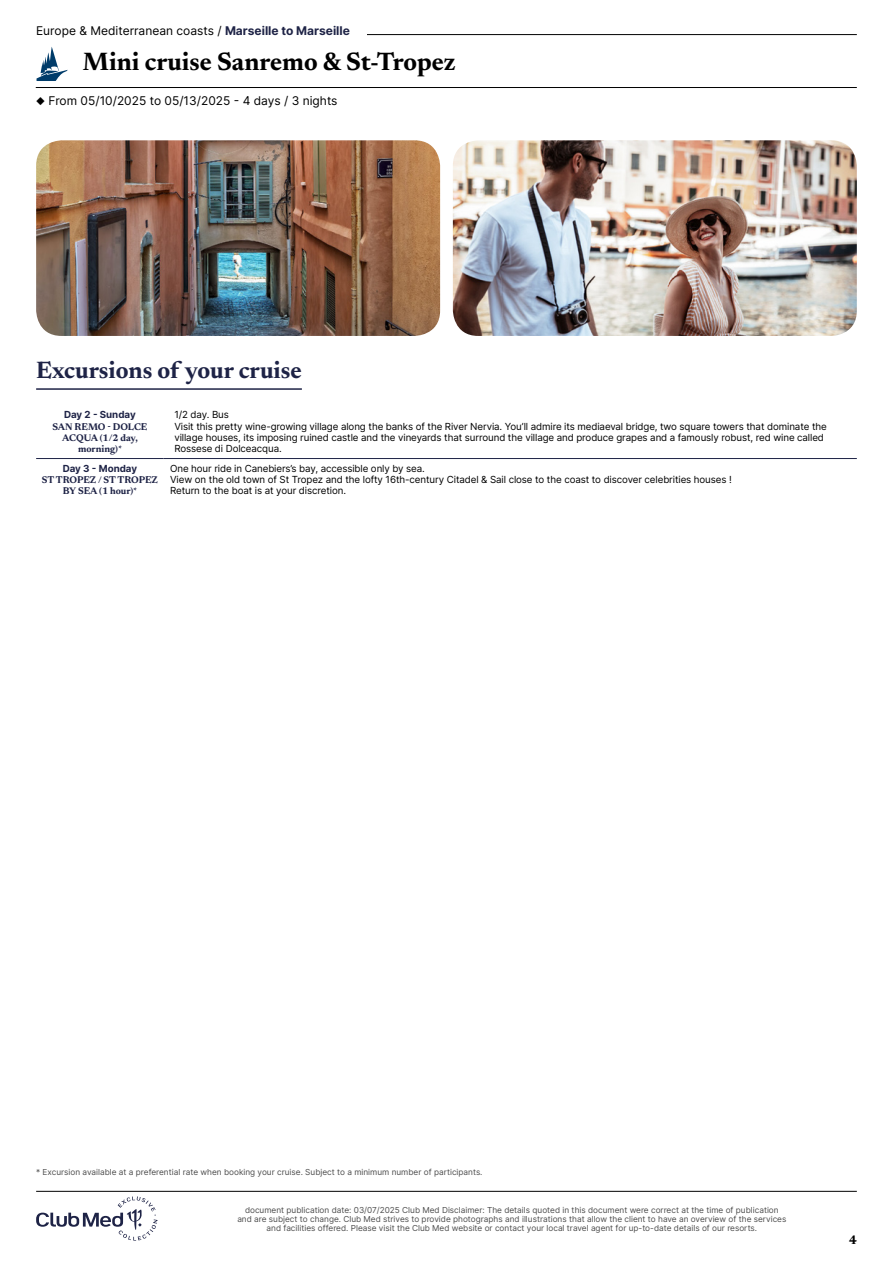
<style>
.page{position:relative;width:893px;height:1263px;background:#fff}
.page>*{position:absolute;margin:0;border:0;box-sizing:border-box;transform-origin:0 0}
.t1{font:700 25.5px "Newsreader 24 pt";color:#000}
.t2{font:700 24px "Newsreader 24 pt";color:#1e2346}
.t3{font:700 12.6px "Newsreader 24 pt";color:#000}
.t4{font:12px "Inter";color:#000}
.t5{font:9.75px/11.2px "Inter";letter-spacing:-.01em;color:#000}
.t6{font:700 9.75px/11.2px "Newsreader 24 pt";color:#1e2346;text-align:center}
.t7{font:700 9.75px "Inter";color:#1e2346}
.t8{font:8.25px/9px "Inter";color:#4d4d4d;text-align:center}
.s1{font-weight:700;color:#1e2346}
</style>
<div class="page">
<hr style="left:107px;top:34px;width:750px;height:1px;background:#000">
<hr style="left:36px;top:87px;width:821px;height:1px;background:#000">
<svg style="left:36px;top:47px;width:32px;height:34px"></svg>
<div style="left:36px;top:26px;width:331px;height:17px;background:#fff"></div>
<img style="left:36px;top:140px;width:404px;height:196px">
<img style="left:453px;top:140px;width:404px;height:196px">
<hr style="left:36px;top:388px;width:266px;height:2px;background:#1e2346">
<hr style="left:36px;top:458px;width:128px;height:1px;background:#1e2346">
<hr style="left:164px;top:458px;width:693px;height:1px;background:#1e2346">
<svg style="left:36px;top:1196px;width:122px;height:44px"></svg>
<hr style="left:36px;top:1191px;width:821px;height:1px;background:#000">
<p class="t4" style="left:36px;top:22px;width:315px">Europe &amp; Mediterranean coasts / <span class="s1">Marseille to Marseille</span></p>
<h1 class="t1" style="left:83px;top:43px;width:374px">Mini cruise Sanremo &amp; St-Tropez</h1>
<p class="t4" style="left:36px;top:92px;width:303px">◆ From 05/10/2025 to 05/13/2025 - 4 days / 3 nights</p>
<h2 class="t2" style="left:36px;top:353px;width:267px">Excursions of your cruise</h2>
<p class="t7" style="left:64px;top:408px;width:73px">Day 2 - Sunday</p>
<p class="t6" style="left:52px;top:420px;width:97px">SAN REMO - DOLCE<br>ACQUA (1/2 day, morning)*</p>
<p class="t5" style="left:174px;top:409px;width:654px">1/2 day. Bus<br>Visit this pretty wine-growing village along the banks of the River Nervia. You’ll admire its mediaeval bridge, two square towers that dominate the village houses, its imposing ruined castle and the vineyards that surround the village and produce grapes and a famously robust, red wine called Rossese di Dolceacqua.</p>
<p class="t7" style="left:63px;top:461px;width:76px">Day 3 - Monday</p>
<p class="t6" style="left:42px;top:473px;width:117px">ST TROPEZ / ST TROPEZ<br>BY SEA (1 hour)*</p>
<p class="t5" style="left:170px;top:462px;width:563px">One hour ride in Canebiers’s bay, accessible only by sea.<br>View on the old town of St Tropez and the lofty 16th-century Citadel &amp; Sail close to the coast to discover celebrities houses !<br>Return to the boat is at your discretion.</p>
<p class="t8" style="left:36px;top:1168px;width:448px">* Excursion available at a preferential rate when booking your cruise. Subject to a minimum number of participants.</p>
<p class="t8" style="left:237px;top:1205px;width:551px">document publication date: 03/07/2025 Club Med Disclaimer: The details quoted in this document were correct at the time of publication and are subject to change. Club Med strives to provide photographs and illustrations that allow the client to have an overview of the services and facilities offered. Please visit the Club Med website or contact your local travel agent for up-to-date details of our resorts.</p>
<p class="t3" style="left:849px;top:1230px;width:9px">4</p>
</div>
